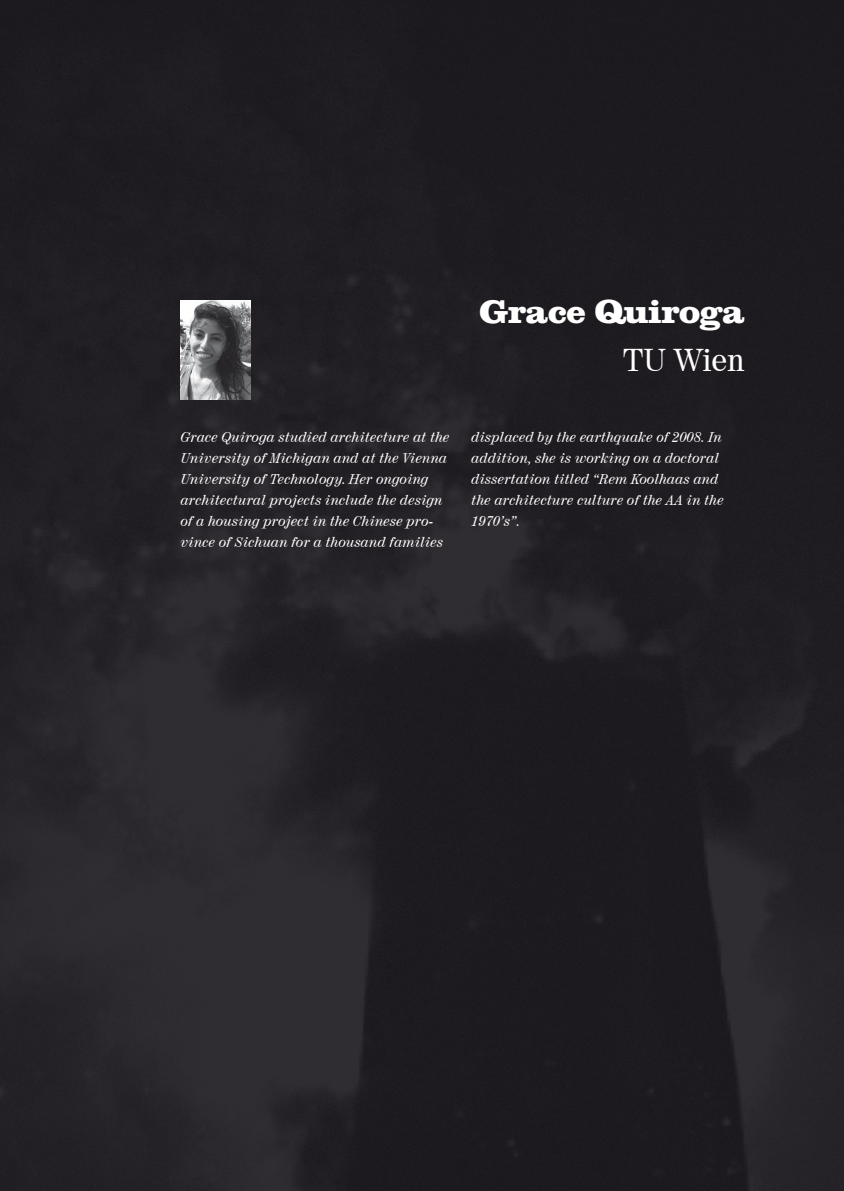
<style>
.page{position:relative;width:844px;height:1191px;background:#fff}
.page>*{position:absolute;margin:0;border:0;box-sizing:border-box;transform-origin:0 0}
.autor{font:800 31.5px "Clarendon";letter-spacing:.01em;color:#fff}
.Uni{font:31.5px "Century 725 BT";color:#fff}
.autoreninformation{font:italic 14px/21px "Century 725 BT";color:#fff}
</style>
<div class="page">
<div style="left:0;top:0;width:843px;height:1191px;background:#1a171c"></div>
<img style="left:181px;top:301px;width:69px;height:99px">
<p class="autor" style="left:479px;top:291px;width:266px">Grace Quiroga</p>
<p class="Uni" style="left:623px;top:340px;width:123px">TU Wien</p>
<p class="autoreninformation" style="left:181px;top:426px;width:270px">Grace Quiroga studied architecture at the University of Michigan and at the Vienna University of Technology. Her ongoing architectural projects include the design of a housing project in the Chinese pro&shy;vince of Sichuan for a thousand families</p>
<p class="autoreninformation" style="left:471px;top:426px;width:254px">displaced by the earthquake of 2008. In addition, she is working on a doctoral dissertation titled “Rem Koolhaas and the architecture culture of the AA in the 1970’s”.</p>
</div>
